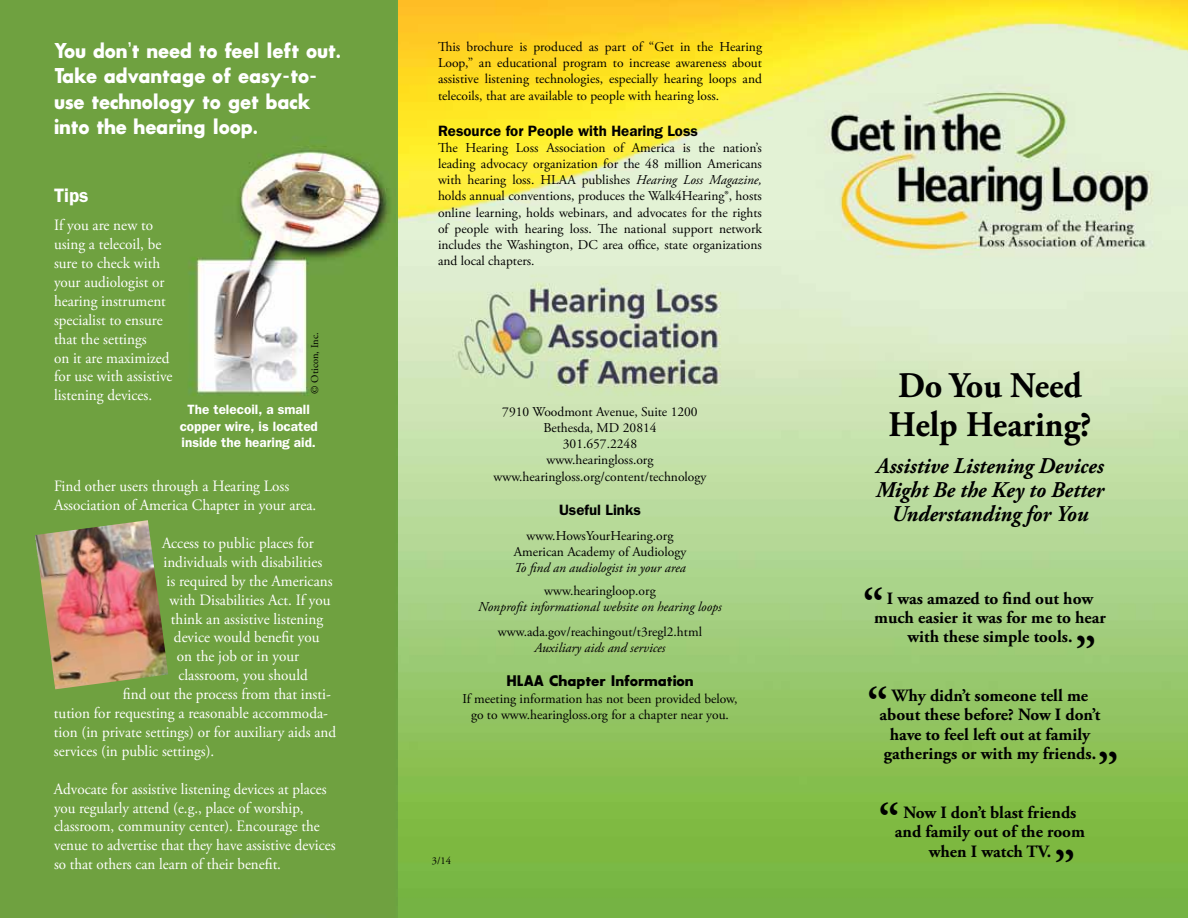
<style>
.page{position:relative;width:1188px;height:918px;background:#fff}
.page>*{position:absolute;margin:0;border:0;box-sizing:border-box;transform-origin:0 0}
.t1{font:700 43.5px "Adobe Garamond Pro";color:#000}
.t2{font:700 36px/39px "Adobe Garamond Pro";color:#000;scale:.95 1}
.t3{font:italic 700 22.5px/24px "Adobe Garamond Pro";color:#000;text-align:center;scale:.95 1}
.t4{font:700 21px/25.5px "Sans Serif FLF";color:#fff;scale:.95 1}
.t5{font:600 19.5px "Franklin Gothic";color:#fff;scale:.96 1}
.t6{font:700 17.25px/19.5px "Adobe Garamond Pro";color:#000;text-align:center}
.t7{font:15.75px/18.9px "Adobe Garamond Pro";color:#fff;scale:.96 1}
.t8{font:600 15px "Franklin Gothic";color:#000}
.t9{font:700 15px "Sans Serif FLF";color:#000}
.t10{font:13.5px/16.2px "Adobe Garamond Pro";color:#000;text-align:center}
.t11{font:italic 13.5px "Adobe Garamond Pro";color:#000}
.t12{font:600 13.5px/16.5px "Franklin Gothic";color:#fff;text-align:center}
.t13{font:10.5px "Adobe Garamond Pro";color:#000}
.s1{font-style:italic}
</style>
<div class="page">
<img style="left:397px;top:0;width:791px;height:918px">
<img style="left:0;top:0;width:397px;height:918px">
<img style="left:35px;top:520px;width:133px;height:169px">
<h3 class="t4" style="left:54px;top:38px;width:304px">You don’t need to feel left out.<br>Take advantage of easy-to&shy;use technology to get back into the hearing loop.</h3>
<h3 class="t5" style="left:54px;top:184px;width:38px">Tips</h3>
<p class="t7" style="left:54px;top:216px;width:125px">If you are new to using a telecoil, be sure to check with your audiologist or hearing instrument specialist to ensure that the settings<br>on it are maximized for use with assistive listening devices.</p>
<p class="t13" style="left:308px;top:394px;width:62px;rotate:-90deg">© Oticon, Inc.</p>
<p class="t12" style="left:180px;top:401px;width:140px">The telecoil, a small copper wire, is located inside the hearing aid.</p>
<p class="t7" style="left:54px;top:477px;width:275px">Find other users through a Hearing Loss<br>Association of America Chapter in your area.</p>
<p class="t7" style="left:162px;top:534px;width:160px">Access to public places for</p>
<p class="t7" style="left:163px;top:553px;width:167px">individuals with disabilities</p>
<p class="t7" style="left:166px;top:572px;width:175px">is required by the Americans</p>
<p class="t7" style="left:169px;top:591px;width:169px">with Disabilities Act. If you</p>
<p class="t7" style="left:171px;top:610px;width:160px">think an assistive listening</p>
<p class="t7" style="left:174px;top:629px;width:153px">device would benefit you</p>
<p class="t7" style="left:177px;top:648px;width:129px">on the job or in your</p>
<p class="t7" style="left:178px;top:666px;width:136px">classroom, you should</p>
<p class="t7" style="left:123px;top:685px;width:218px">find out the process from that insti-</p>
<p class="t7" style="left:54px;top:704px;width:287px">tution for requesting a reasonable accommoda-</p>
<p class="t7" style="left:54px;top:723px;width:296px">tion (in private settings) or for auxiliary aids and</p>
<p class="t7" style="left:54px;top:742px;width:169px">services (in public settings).</p>
<p class="t7" style="left:54px;top:780px;width:295px">Advocate for assistive listening devices at places you regularly attend (e.g., place of worship, classroom, community center). Encourage the venue to advertise that they have assistive devices so that others can learn of their benefit.</p>
<p class="t10" style="left:438px;top:39px;width:326px;text-align:justify">This brochure is produced as part of “Get in the Hearing Loop,” an educational program to increase awareness about assistive listening technologies, especially hearing loops and telecoils, that are available to people with hearing loss.</p>
<p class="t8" style="left:438px;top:122px;width:262px">Resource for People with Hearing Loss</p>
<p class="t10" style="left:438px;top:140px;width:326px;text-align:justify">The Hearing Loss Association of America is the nation’s leading advocacy organization for the 48 million Americans with hearing loss. HLAA publishes <span class="s1">Hearing Loss Magazine, </span>holds annual conventions, produces the Walk4Hearing®, hosts online learning, holds webinars, and advocates for the rights of people with hearing loss. The national support network includes the Washington, DC area office, state organizations and local chapters.</p>
<p class="t10" style="left:494px;top:404px;width:214px">7910 Woodmont Avenue, Suite 1200<br>Bethesda, MD 20814<br>301.657.2248<br>www.hearingloss.org www.hearingloss.org/content/technology</p>
<p class="t8" style="left:559px;top:501px;width:83px">Useful Links</p>
<p class="t10" style="left:514px;top:528px;width:174px">www.HowsYourHearing.org<br>American Academy of Audiology</p>
<p class="t11" style="left:514px;top:560px;width:173px">To find an audiologist in your area</p>
<p class="t10" style="left:544px;top:583px;width:113px">www.hearingloop.org</p>
<p class="t11" style="left:478px;top:598px;width:245px">Nonprofit informational website on hearing loops</p>
<p class="t10" style="left:498px;top:624px;width:206px">www.ada.gov/reachingout/t3regl2.html</p>
<p class="t11" style="left:534px;top:640px;width:133px">Auxiliary aids and services</p>
<p class="t9" style="left:506px;top:673px;width:189px">HLAA Chapter Information</p>
<p class="t10" style="left:462px;top:691px;width:277px">If meeting information has not been provided below, go to www.hearingloss.org for a chapter near you.</p>
<p class="t13" style="left:432px;top:854px;width:21px">3/14</p>
<h2 class="t2" style="left:888px;top:366px;width:215px">Do You Need<br>Help Hearing?</h2>
<h3 class="t3" style="left:876px;top:454px;width:241px">Assistive Listening Devices<br>Might Be the Key to Better<br>Understanding for You</h3>
<h1 class="t1" style="left:863px;top:579px;width:22px">“</h1>
<p class="t6" style="left:874px;top:589px;width:233px">I was amazed to find out how much easier it was for me to hear with these simple tools.</p>
<h1 class="t1" style="left:1075px;top:627px;width:22px">”</h1>
<h1 class="t1" style="left:867px;top:678px;width:22px">“</h1>
<p class="t6" style="left:880px;top:686px;width:222px">Why didn’t someone tell me about these before? Now I don’t have to feel left out at family gatherings or with my friends.</p>
<h1 class="t1" style="left:1098px;top:743px;width:22px">”</h1>
<h1 class="t1" style="left:879px;top:793px;width:22px">“</h1>
<p class="t6" style="left:895px;top:803px;width:192px">Now I don’t blast friends and family out of the room when I watch TV.</p>
<h1 class="t1" style="left:1054px;top:841px;width:22px">”</h1>
</div>
